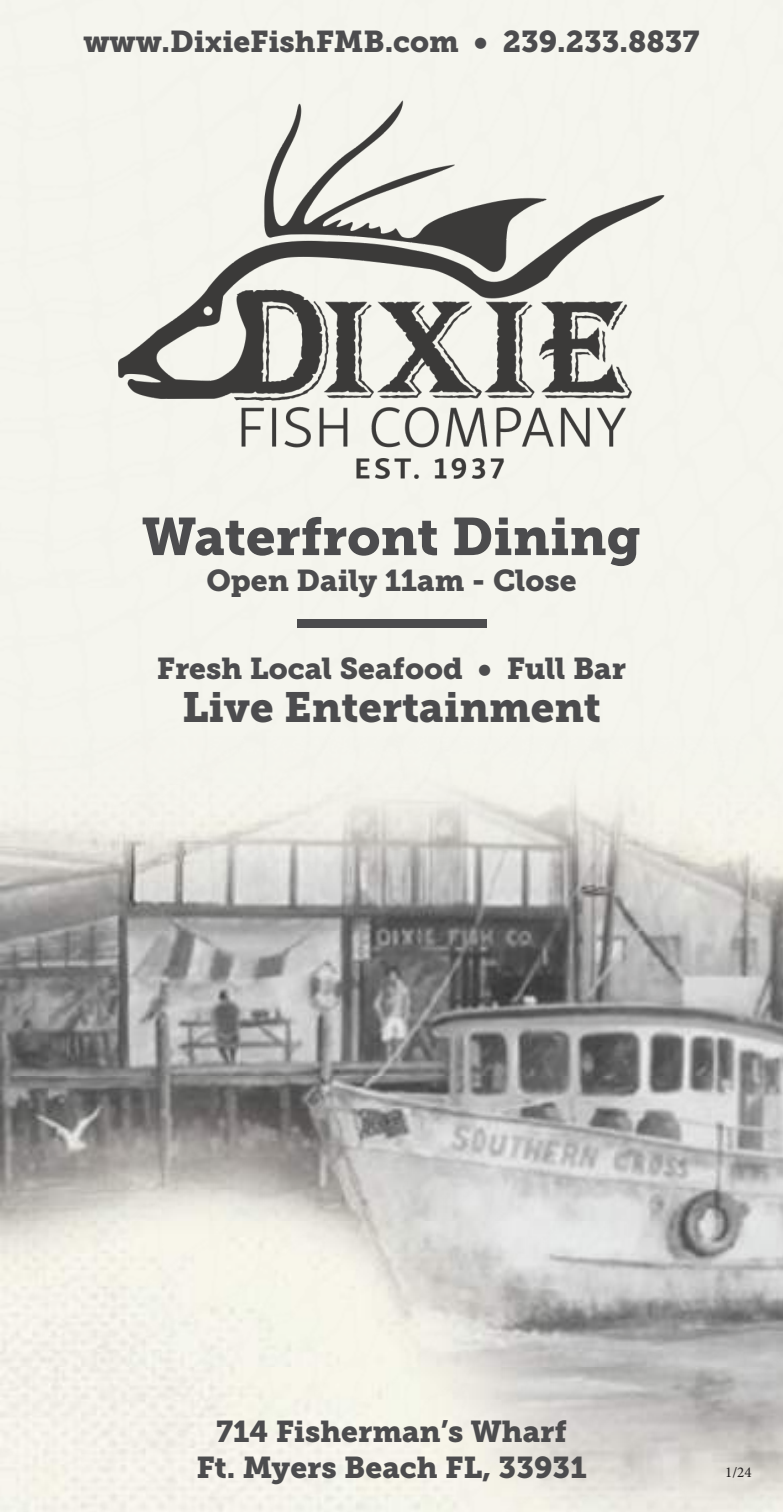
<style>
.page{position:relative;width:783px;height:1512px;background:#fff}
.page>*{position:absolute;margin:0;border:0;box-sizing:border-box;transform-origin:0 0}
.t1{font:52.5px "Museo Slab 900";color:#4c4c4e}
.t2{font:42px "Museo Slab 900";color:#4c4c4e}
.t3{font:30px/36px "Museo Slab 900";color:#4c4c4e;text-align:center}
.t4{font:15px "Minion Pro";color:#221f1f}
</style>
<div class="page">
<div style="left:0;top:0;width:783px;height:570px;background:#f5f5ee"></div>
<img style="left:0;top:570px;width:783px;height:942px">
<div style="left:297px;top:620px;width:189px;height:8px;background:#4c4c4e"></div>
<img style="left:119px;top:101px;width:545px;height:377px">
<p class="t3" style="left:83px;top:26px;width:618px">www.DixieFishFMB.com • 239.233.8837</p>
<h1 class="t1" style="left:142px;top:517px;width:501px">Waterfront Dining</h1>
<p class="t3" style="left:206px;top:565px;width:372px">Open Daily 11am - Close</p>
<p class="t3" style="left:157px;top:653px;width:471px">Fresh Local Seafood • Full Bar</p>
<h2 class="t2" style="left:182px;top:691px;width:420px">Live Entertainment</h2>
<p class="t3" style="left:196px;top:1416px;width:392px">714 Fisherman’s Wharf<br>Ft. Myers Beach FL, 33931</p>
<p class="t4" style="left:725px;top:1463px;width:28px">1/24</p>
</div>
